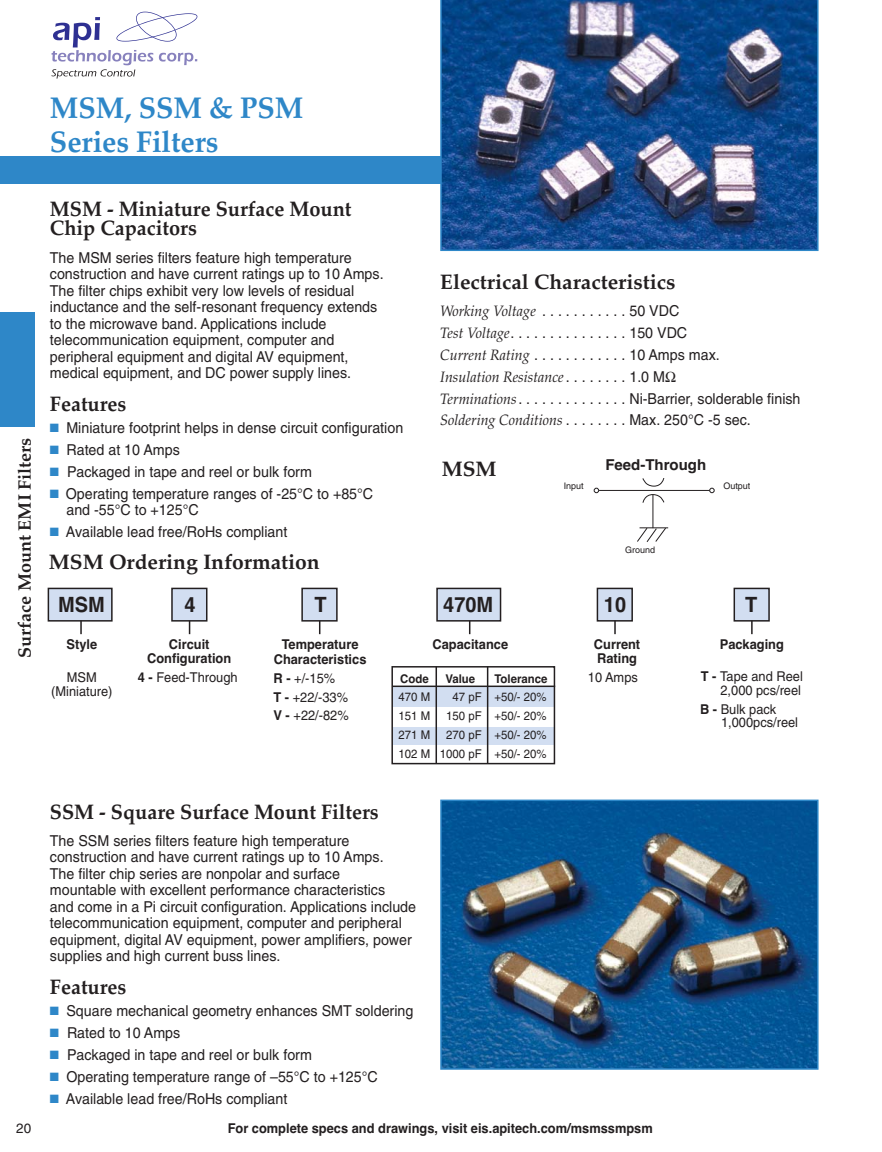
<style>
.page{position:relative;width:882px;height:1152px;background:#fff}
.page>*{position:absolute;margin:0;border:0;box-sizing:border-box;transform-origin:0 0}
.t1{font:700 30px/33px "Palatino";color:#2e87c8;scale:.95 1}
.t2{font:700 21px/19.5px "Palatino";color:#231f20;scale:.95 1}
.t3{font:700 21px "Palatino";color:#231f20}
.t4{font:700 21px "Helvetica";color:#231f20;scale:.95 1}
.t5{font:700 18px "Palatino";color:#231f20}
.t6{font:15px/16.5px "Helvetica";color:#231f20;scale:.95 1}
.t7{font:italic 15px "Palatino";color:#231f20;scale:.95 1}
.t8{font:700 15px "Helvetica";color:#231f20}
.t9{font:700 13.5px/18.9px "Helvetica";color:#231f20;text-align:center;scale:.95 1}
.t10{font:13.5px/13.5px "Helvetica";color:#231f20;scale:.95 1}
.t11{font:13.5px "Helvetica";color:#231f20}
.t12{font:12px/18.9px "Helvetica";color:#231f20;text-align:justify;scale:.95 1}
.t13{font:700 12px "Helvetica";color:#231f20;scale:.95 1}
.t14{font:9px "Helvetica";color:#231f20}
.s1{color:#2e87c8}
.s2{font-family:"Palatino";font-style:italic}
.s3{font-family:"Helvetica";font-style:normal}
.s4{font-weight:700}
.s5{font-weight:400}
</style>
<div class="page">
<svg style="left:51px;top:12px;width:146px;height:67px"></svg>
<div style="left:734px;top:588px;width:34px;height:32px;background:#d2def1"></div>
<div style="left:733px;top:587px;width:36px;height:34px;border:2px solid #231f20"></div>
<svg style="left:751px;top:620px;width:1px;height:14px"></svg>
<div style="left:597px;top:588px;width:35px;height:32px;background:#d2def1"></div>
<div style="left:596px;top:587px;width:36px;height:34px;border:2px solid #231f20"></div>
<svg style="left:614px;top:620px;width:1px;height:14px"></svg>
<div style="left:302px;top:588px;width:35px;height:32px;background:#d2def1"></div>
<div style="left:301px;top:587px;width:36px;height:34px;border:2px solid #231f20"></div>
<svg style="left:319px;top:620px;width:1px;height:14px"></svg>
<div style="left:172px;top:588px;width:35px;height:32px;background:#d2def1"></div>
<div style="left:171px;top:587px;width:36px;height:34px;border:2px solid #231f20"></div>
<svg style="left:189px;top:620px;width:1px;height:14px"></svg>
<div style="left:437px;top:588px;width:63px;height:32px;background:#d2def1"></div>
<div style="left:436px;top:587px;width:65px;height:34px;border:2px solid #231f20"></div>
<svg style="left:469px;top:620px;width:1px;height:14px"></svg>
<div style="left:48px;top:588px;width:64px;height:32px;background:#d2def1"></div>
<div style="left:48px;top:587px;width:65px;height:34px;border:2px solid #231f20"></div>
<div style="left:0;top:157px;width:804px;height:27px;background:#2e87c8"></div>
<img style="left:440px;top:0;width:378px;height:251px">
<svg style="left:593px;top:488px;width:5px;height:5px"></svg>
<svg style="left:709px;top:488px;width:5px;height:5px"></svg>
<hr style="left:599px;top:490px;width:110px;height:1px;background:#231f20">
<svg style="left:642px;top:478px;width:22px;height:9px"></svg>
<svg style="left:642px;top:494px;width:22px;height:9px"></svg>
<hr style="left:652px;top:494px;width:1px;height:34px;background:#231f20">
<svg style="left:637px;top:527px;width:31px;height:15px"></svg>
<div style="left:393px;top:686px;width:161px;height:20px;background:#d2def1"></div>
<div style="left:393px;top:726px;width:161px;height:18px;background:#d2def1"></div>
<hr style="left:392px;top:685px;width:163px;height:2px;background:#231f20">
<hr style="left:486px;top:666px;width:2px;height:97px;background:#231f20">
<hr style="left:435px;top:666px;width:2px;height:97px;background:#231f20">
<img style="left:443px;top:802px;width:372px;height:264px">
<div style="left:440px;top:799px;width:378px;height:270px;border:2px solid #2e87c8"></div>
<svg style="left:80px;top:620px;width:2px;height:14px"></svg>
<div style="left:391px;top:666px;width:164px;height:98px;border:2px solid #231f20"></div>
<div style="left:0;top:312px;width:35px;height:114px;background:#2e87c8"></div>
<h1 class="t1" style="left:50px;top:95px;width:268px">MSM, SSM &amp; PSM<br>Series Filters</h1>
<p class="t5" style="left:18px;top:657px;width:221px;rotate:-90deg">Surface Mount EMI Filters</p>
<h2 class="t2" style="left:50px;top:201px;width:319px">MSM - Miniature Surface Mount<br>Chip Capacitors</h2>
<p class="t6" style="left:50px;top:250px;width:353px">The MSM series filters feature high temperature construction and have current ratings up to 10 Amps.<br>The filter chips exhibit very low levels of residual inductance and the self-resonant frequency extends to the microwave band. Applications include telecommunication equipment, computer and peripheral equipment and digital AV equipment, medical equipment, and DC power supply lines.</p>
<h2 class="t2" style="left:50px;top:396px;width:82px">Features</h2>
<p class="t6" style="left:50px;top:420px;width:373px"><span class="s1">■</span> Miniature footprint helps in dense circuit configuration</p>
<p class="t6" style="left:50px;top:442px;width:138px"><span class="s1">■</span> Rated at 10 Amps</p>
<p class="t6" style="left:50px;top:464px;width:277px"><span class="s1">■</span> Packaged in tape and reel or bulk form</p>
<p class="t6" style="left:66px;top:486px;width:324px;text-indent:-17px"><span class="s1">■</span> Operating temperature ranges of -25°C to +85°C and -55°C to +125°C</p>
<p class="t6" style="left:50px;top:525px;width:251px"><span class="s1">■</span> Available lead free/RoHs compliant</p>
<h2 class="t3" style="left:440px;top:273px;width:236px">Electrical Characteristics</h2>
<p class="t6" style="left:440px;top:301px;width:295px;line-height:21.9px"><span class="s2">Working Voltage</span> . . . . . . . . . . . 50 VDC<br><span class="s2">Test Voltage</span>. . . . . . . . . . . . . . . 150 VDC<br><span class="s2">Current Rating</span> . . . . . . . . . . . . 10 Amps max.</p>
<p class="t7" style="left:440px;top:370px;width:238px">Insulation Resistance <span class="s3">. . . . . . . . 1.0 M</span></p>
<p class="t6" style="left:440px;top:389px;width:380px;line-height:21.9px"><span class="s2">Terminations</span>. . . . . . . . . . . . . . Ni-Barrier, solderable finish<br><span class="s2">Soldering Conditions</span> . . . . . . . . Max. 250°C -5 sec.</p>
<h2 class="t3" style="left:441px;top:461px;width:56px">MSM</h2>
<p class="t8" style="left:605px;top:459px;width:102px">Feed-Through</p>
<p class="t14" style="left:563px;top:482px;width:22px">Input</p>
<p class="t14" style="left:723px;top:482px;width:29px">Output</p>
<p class="t14" style="left:625px;top:546px;width:32px">Ground</p>
<h2 class="t3" style="left:49px;top:553px;width:272px">MSM Ordering Information</h2>
<h2 class="t4" style="left:58px;top:597px;width:50px">MSM</h2>
<h2 class="t4" style="left:184px;top:597px;width:13px">4</h2>
<h2 class="t4" style="left:314px;top:597px;width:14px">T</h2>
<h2 class="t4" style="left:443px;top:597px;width:54px">470M</h2>
<h2 class="t4" style="left:603px;top:597px;width:25px">10</h2>
<h2 class="t4" style="left:744px;top:597px;width:14px">T</h2>
<p class="t9" style="left:66px;top:636px;width:34px">Style</p>
<p class="t10" style="left:51px;top:672px;width:66px;text-align:center">MSM (Miniature)</p>
<p class="t9" style="left:719px;top:635px;width:69px">Packaging</p>
<p class="t10" style="left:700px;top:671px;width:109px;text-align:right"><span class="s4">T -</span> Tape and Reel<br>2,000 pcs/reel</p>
<p class="t10" style="left:721px;top:703px;width:83px;text-indent:-21px"><span class="s4">B -</span> Bulk pack<br>1,000pcs/reel</p>
<p class="t9" style="left:169px;top:636px;width:44px">Circuit</p>
<p class="t9" style="left:432px;top:636px;width:81px">Capacitance</p>
<p class="t9" style="left:138px;top:650px;width:107px">Configuration<br>4 - <span class="s5">Feed-Through</span></p>
<p class="t9" style="left:593px;top:639px;width:50px;line-height:13.5px;text-align:left">Current<br>Rating</p>
<p class="t9" style="left:274px;top:638px;width:99px;line-height:14.4px">Temperature<br>Characteristics</p>
<p class="t10" style="left:273px;top:669px;width:81px;line-height:18.9px"><span class="s4">R -</span> +/-15%<br><span class="s4">T -</span> +22/-33%<br><span class="s4">V -</span> +22/-82%</p>
<p class="t13" style="left:445px;top:674px;width:33px">Value</p>
<p class="t10" style="left:587px;top:671px;width:54px">10 Amps</p>
<p class="t12" style="left:440px;top:689px;width:46px;text-align:right">47 pF<br>150 pF<br>270 pF<br>1000 pF</p>
<p class="t13" style="left:400px;top:674px;width:31px">Code</p>
<p class="t12" style="left:398px;top:689px;width:35px">470 M 151 M 271 M 102 M</p>
<p class="t13" style="left:494px;top:674px;width:57px">Tolerance</p>
<p class="t12" style="left:494px;top:689px;width:57px">+50/- 20% +50/- 20% +50/- 20% +50/- 20%</p>
<h2 class="t2" style="left:50px;top:804px;width:347px">SSM - Square Surface Mount Filters</h2>
<p class="t6" style="left:50px;top:833px;width:387px">The SSM series filters feature high temperature construction and have current ratings up to 10 Amps.<br>The filter chip series are nonpolar and surface<br>mountable with excellent performance characteristics<br>and come in a Pi circuit configuration. Applications include telecommunication equipment, computer and peripheral equipment, digital AV equipment, power amplifiers, power supplies and high current buss lines.</p>
<h2 class="t2" style="left:50px;top:979px;width:82px">Features</h2>
<p class="t6" style="left:50px;top:1003px;width:384px"><span class="s1">■</span> Square mechanical geometry enhances SMT soldering</p>
<p class="t6" style="left:50px;top:1025px;width:139px"><span class="s1">■</span> Rated to 10 Amps</p>
<p class="t6" style="left:50px;top:1047px;width:277px"><span class="s1">■</span> Packaged in tape and reel or bulk form</p>
<p class="t6" style="left:50px;top:1069px;width:346px"><span class="s1">■</span> Operating temperature range of –55°C to +125°C</p>
<p class="t6" style="left:50px;top:1091px;width:251px"><span class="s1">■</span> Available lead free/RoHs compliant</p>
<p class="t11" style="left:16px;top:1123px;width:17px">20</p>
<p class="t9" style="left:228px;top:1120px;width:449px">For complete specs and drawings, visit eis.apitech.com/msmssmpsm</p>
</div>
